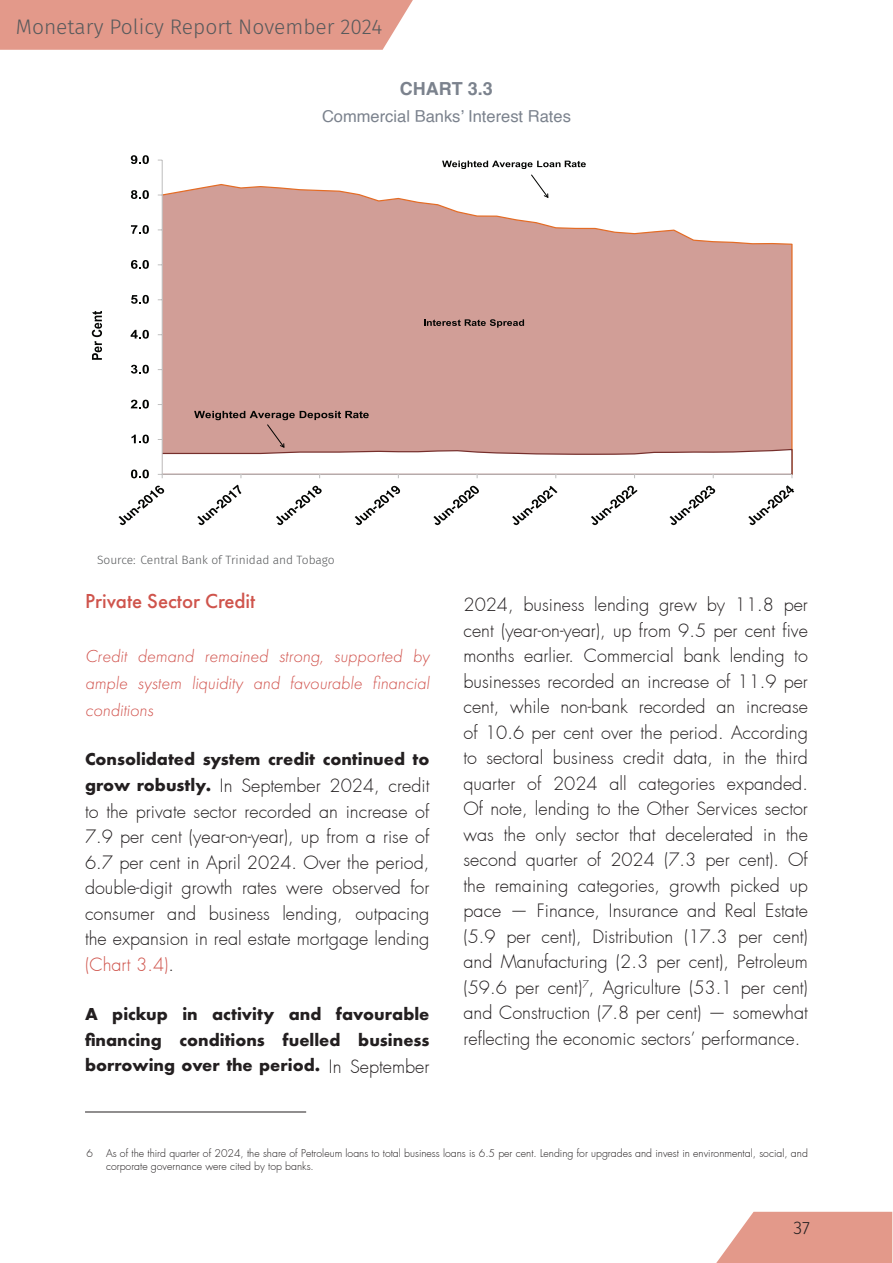
<style>
.page{position:relative;width:893px;height:1263px;background:#fff}
.page>*{position:absolute;margin:0;border:0;box-sizing:border-box;transform-origin:0 0}
.t1{font:300 21px "Fira Sans";color:#585a5c}
.t2{font:500 21px "Futura PT";color:#cf544c}
.t3{font:300 18px/25.5px "Futura";color:#231f20;text-align:justify}
.t4{font:700 18px/25.5px "Futura PT";color:#231f20;text-align:justify}
.t5{font:italic 300 18px/27px "Futura PT";color:#d1544e;text-align:justify}
.BOX___TABLE_HEADER{font:700 18px "Helvetica";color:#7b828d}
.t6{font:300 18px "Fira Sans";color:#231f20}
.t7{font:16.5px "Helvetica";color:#7b828d}
.t8{font:300 12px "Fira Sans";color:#585a5c}
.t9{font:300 10.5px/12.6px "Futura";color:#231f20}
.s1{font-family:"Futura PT";font-weight:700}
.s2{color:#cf544c}
.s3{font-family:"Futura";font-weight:300}
</style>
<div class="page">
<div style="left:0;top:0;width:413px;height:50px;background:#e3998a"></div>
<svg style="left:716px;top:1212px;width:176px;height:51px;background:#e6a496"></svg>
<svg style="left:163px;top:198px;width:629px;height:213px;background:#d4a59f"></svg>
<hr style="left:162px;top:160px;width:1px;height:314px;background:#bfbebe">
<svg style="left:158px;top:230px;width:634px;height:1px"></svg>
<svg style="left:158px;top:265px;width:634px;height:1px"></svg>
<svg style="left:158px;top:299px;width:634px;height:1px"></svg>
<svg style="left:158px;top:334px;width:634px;height:1px"></svg>
<svg style="left:158px;top:369px;width:634px;height:1px"></svg>
<svg style="left:158px;top:404px;width:634px;height:1px"></svg>
<svg style="left:131px;top:469px;width:18px;height:9px"></svg>
<svg style="left:131px;top:435px;width:18px;height:8px"></svg>
<svg style="left:131px;top:400px;width:18px;height:8px"></svg>
<svg style="left:131px;top:365px;width:18px;height:9px"></svg>
<svg style="left:131px;top:330px;width:18px;height:9px"></svg>
<svg style="left:131px;top:295px;width:18px;height:9px"></svg>
<svg style="left:131px;top:260px;width:18px;height:9px"></svg>
<svg style="left:131px;top:225px;width:18px;height:9px"></svg>
<svg style="left:131px;top:190px;width:18px;height:9px"></svg>
<svg style="left:131px;top:155px;width:18px;height:9px"></svg>
<svg style="left:119px;top:486px;width:45px;height:39px"></svg>
<svg style="left:197px;top:485px;width:44px;height:40px"></svg>
<svg style="left:276px;top:486px;width:46px;height:39px"></svg>
<svg style="left:355px;top:486px;width:45px;height:39px"></svg>
<svg style="left:433px;top:486px;width:46px;height:39px"></svg>
<svg style="left:512px;top:486px;width:45px;height:39px"></svg>
<svg style="left:591px;top:486px;width:47px;height:39px"></svg>
<svg style="left:670px;top:486px;width:45px;height:39px"></svg>
<svg style="left:748px;top:485px;width:46px;height:40px"></svg>
<svg style="left:92px;top:311px;width:10px;height:49px"></svg>
<svg style="left:424px;top:319px;width:100px;height:9px"></svg>
<svg style="left:158px;top:160px;width:428px;height:38px"></svg>
<svg style="left:158px;top:411px;width:635px;height:67px"></svg>
<hr style="left:85px;top:1111px;width:221px;height:1px;background:#231f20">
<p class="t1" style="left:16px;top:12px;width:368px">Monetary Policy Report November 2024</p>
<p class="BOX___TABLE_HEADER" style="left:400px;top:74px;width:95px">CHART 3.3</p>
<p class="t7" style="left:322px;top:103px;width:250px">Commercial Banks’ Interest Rates</p>
<p class="t8" style="left:97px;top:551px;width:239px">Source: Central Bank of Trinidad and Tobago</p>
<p class="t2" style="left:85px;top:588px;width:172px">Private Sector Credit</p>
<p class="t5" style="left:85px;top:642px;width:346px">Credit demand remained strong, supported by ample system liquidity and favourable financial conditions</p>
<p class="t3" style="left:85px;top:746px;width:346px"><span class="s1">Consolidated system credit continued to grow robustly.</span> In September 2024, credit to the private sector recorded an increase of 7.9 per cent (year-on-year), up from a rise of 6.7 per cent in April 2024. Over the period, double-digit growth rates were observed for consumer and business lending, outpacing the expansion in real estate mortgage lending <span class="s2">(Chart 3.4)</span>.</p>
<p class="t4" style="left:85px;top:1001px;width:346px">A pickup in activity and favourable financing conditions fuelled business borrowing over the period. <span class="s3">In September</span></p>
<p class="t3" style="left:463px;top:592px;width:346px">2024, business lending grew by 11.8 per cent (year-on-year), up from 9.5 per cent five months earlier. Commercial bank lending to businesses recorded an increase of 11.9 per cent, while non-bank recorded an increase of 10.6 per cent over the period. According to sectoral business credit data, in the third quarter of 2024 all categories expanded.<br>Of note, lending to the Other Services sector was the only sector that decelerated in the second quarter of 2024 (7.3 per cent). Of the remaining categories, growth picked up pace — Finance, Insurance and Real Estate (5.9 per cent), Distribution (17.3 per cent) and Manufacturing (2.3 per cent), Petroleum (59.6 per cent)<sup>7</sup>, Agriculture (53.1 per cent) and Construction (7.8 per cent) — somewhat reflecting the economic sectors’ performance.</p>
<p class="t9" style="left:106px;top:1147px;width:703px;text-indent:-20px">6 As of the third quarter of 2024, the share of Petroleum loans to total business loans is 6.5 per cent. Lending for upgrades and invest in environmental, social, and corporate governance were cited by top banks.</p>
<p class="t6" style="left:793px;top:1214px;width:18px">37</p>
</div>
